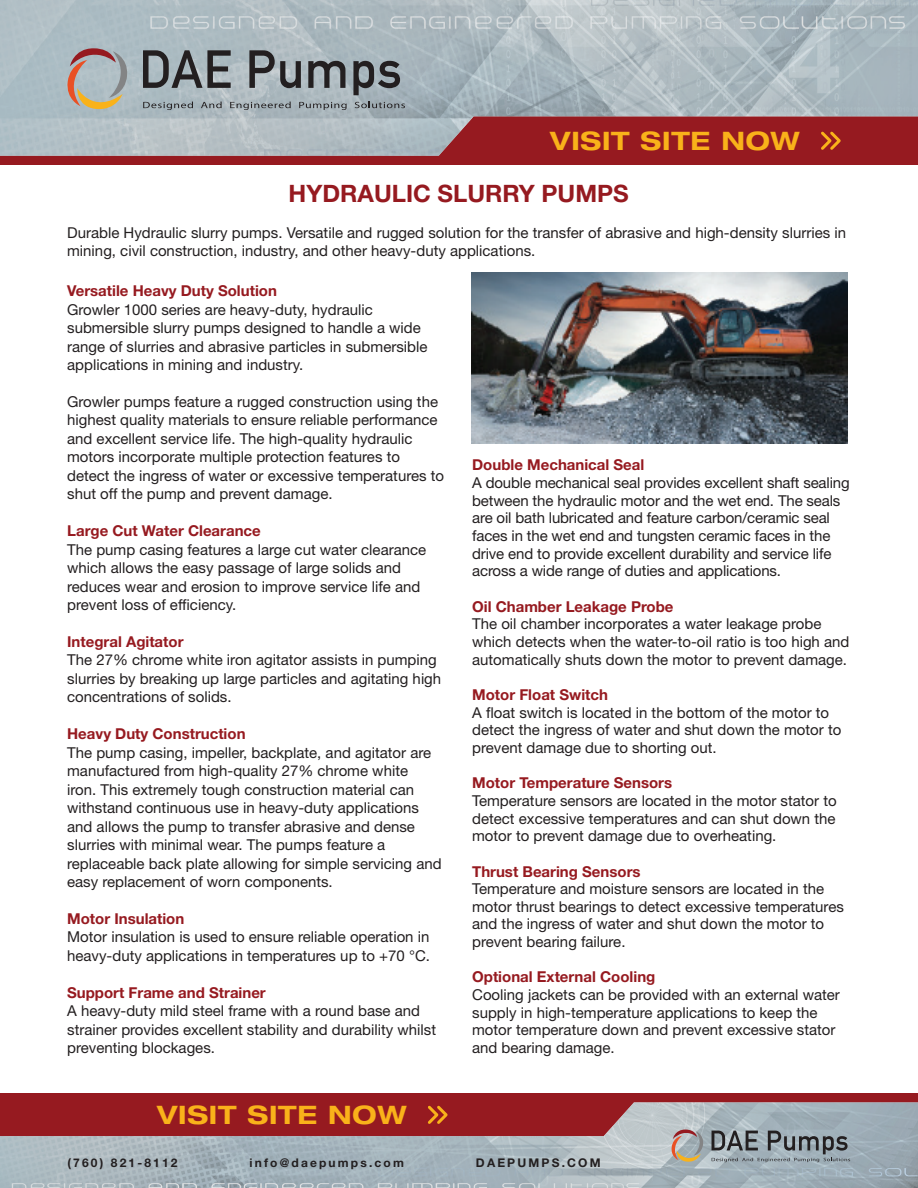
<style>
.page{position:relative;width:918px;height:1188px;background:#fff}
.page>*{position:absolute;margin:0;border:0;box-sizing:border-box;transform-origin:0 0}
.t1{font:700 expanded 25.5px "Helvetica Neue LT Std";letter-spacing:.03em;color:#f9b21a}
.t2{font:700 24px "Helvetica Neue LT Std";color:#961a20}
.t3{font:15px/18.5px "Helvetica Neue LT Std";color:#231f20}
.t4{font:700 15px "Helvetica Neue LT Std";color:#961a20}
.t5{font:700 12px "Helvetica Neue LT Std";letter-spacing:.18em;color:#231f20}
</style>
<div class="page">
<div style="left:0;top:96px;width:918px;height:69px;background:#961a20"></div>
<img style="left:0;top:0;width:918px;height:156px">
<svg style="left:818px;top:129px;width:25px;height:24px"></svg>
<svg style="left:62px;top:43px;width:71px;height:73px;background:#b0aba6"></svg>
<svg style="left:143px;top:50px;width:88px;height:38px;background:#72787c"></svg>
<svg style="left:249px;top:50px;width:52px;height:38px;background:#7a7f83"></svg>
<svg style="left:308px;top:61px;width:37px;height:27px"></svg>
<svg style="left:353px;top:61px;width:47px;height:34px;background:#6a7075"></svg>
<svg style="left:143px;top:102px;width:50px;height:8px"></svg>
<svg style="left:201px;top:102px;width:21px;height:6px"></svg>
<svg style="left:230px;top:102px;width:61px;height:8px"></svg>
<svg style="left:299px;top:102px;width:48px;height:8px"></svg>
<svg style="left:355px;top:102px;width:50px;height:6px"></svg>
<div style="left:0;top:1093px;width:918px;height:70px;background:#961a20"></div>
<img style="left:0;top:1102px;width:918px;height:86px">
<svg style="left:425px;top:1103px;width:25px;height:24px"></svg>
<svg style="left:669px;top:1126px;width:37px;height:39px"></svg>
<svg style="left:712px;top:1131px;width:138px;height:31px;background:#848f95"></svg>
<img style="left:471px;top:273px;width:377px;height:171px">
<h1 class="t1" style="left:550px;top:125px;width:251px">VISIT SITE NOW</h1>
<h2 class="t2" style="left:289px;top:178px;width:342px">HYDRAULIC SLURRY PUMPS</h2>
<p class="t3" style="left:67px;top:223px;width:780px;line-height:18px">Durable Hydraulic slurry pumps. Versatile and rugged solution for the transfer of abrasive and high-density slurries in mining, civil construction, industry, and other heavy-duty applications.</p>
<p class="t4" style="left:67px;top:282px;width:211px">Versatile Heavy Duty Solution</p>
<p class="t3" style="left:67px;top:300px;width:362px">Growler 1000 series are heavy-duty, hydraulic submersible slurry pumps designed to handle a wide range of slurries and abrasive particles in submersible applications in mining and industry.</p>
<p class="t3" style="left:67px;top:392px;width:378px">Growler pumps feature a rugged construction using the highest quality materials to ensure reliable performance and excellent service life. The high-quality hydraulic motors incorporate multiple protection features to detect the ingress of water or excessive temperatures to shut off the pump and prevent damage.</p>
<p class="t4" style="left:67px;top:522px;width:195px">Large Cut Water Clearance</p>
<p class="t3" style="left:67px;top:540px;width:361px">The pump casing features a large cut water clearance which allows the easy passage of large solids and reduces wear and erosion to improve service life and prevent loss of efficiency.</p>
<p class="t4" style="left:67px;top:632px;width:118px">Integral Agitator</p>
<p class="t3" style="left:67px;top:651px;width:376px">The 27% chrome white iron agitator assists in pumping slurries by breaking up large particles and agitating high concentrations of solids.</p>
<p class="t4" style="left:67px;top:725px;width:180px">Heavy Duty Construction</p>
<p class="t3" style="left:67px;top:743px;width:376px">The pump casing, impeller, backplate, and agitator are manufactured from high-quality 27% chrome white<br>iron. This extremely tough construction material can withstand continuous use in heavy-duty applications and allows the pump to transfer abrasive and dense slurries with minimal wear. The pumps feature a replaceable back plate allowing for simple servicing and easy replacement of worn components.</p>
<p class="t4" style="left:67px;top:909px;width:119px">Motor Insulation</p>
<p class="t3" style="left:67px;top:928px;width:364px">Motor insulation is used to ensure reliable operation in heavy-duty applications in temperatures up to +70 °C.</p>
<p class="t4" style="left:67px;top:983px;width:200px">Support Frame and Strainer</p>
<p class="t3" style="left:67px;top:1002px;width:370px">A heavy-duty mild steel frame with a round base and strainer provides excellent stability and durability whilst preventing blockages.</p>
<p class="t4" style="left:472px;top:456px;width:174px">Double Mechanical Seal</p>
<p class="t3" style="left:472px;top:474px;width:379px;line-height:17.7px">A double mechanical seal provides excellent shaft sealing between the hydraulic motor and the wet end. The seals are oil bath lubricated and feature carbon/ceramic seal faces in the wet end and tungsten ceramic faces in the drive end to provide excellent durability and service life across a wide range of duties and applications.</p>
<p class="t4" style="left:472px;top:597px;width:203px">Oil Chamber Leakage Probe</p>
<p class="t3" style="left:472px;top:615px;width:379px;line-height:17.7px">The oil chamber incorporates a water leakage probe which detects when the water-to-oil ratio is too high and automatically shuts down the motor to prevent damage.</p>
<p class="t4" style="left:472px;top:685px;width:137px">Motor Float Switch</p>
<p class="t3" style="left:472px;top:703px;width:371px;line-height:17.7px">A float switch is located in the bottom of the motor to detect the ingress of water and shut down the motor to prevent damage due to shorting out.</p>
<p class="t4" style="left:472px;top:774px;width:202px">Motor Temperature Sensors</p>
<p class="t3" style="left:472px;top:791px;width:366px;line-height:17.7px;text-align:justify">Temperature sensors are located in the motor stator to detect excessive temperatures and can shut down the motor to prevent damage due to overheating.</p>
<p class="t4" style="left:472px;top:862px;width:170px">Thrust Bearing Sensors</p>
<p class="t3" style="left:472px;top:880px;width:373px;line-height:17.7px">Temperature and moisture sensors are located in the motor thrust bearings to detect excessive temperatures and the ingress of water and shut down the motor to prevent bearing failure.</p>
<p class="t4" style="left:472px;top:968px;width:185px">Optional External Cooling</p>
<p class="t3" style="left:472px;top:986px;width:369px;line-height:17.7px">Cooling jackets can be provided with an external water supply in high-temperature applications to keep the motor temperature down and prevent excessive stator and bearing damage.</p>
<h1 class="t1" style="left:157px;top:1099px;width:251px">VISIT SITE NOW</h1>
<p class="t5" style="left:68px;top:1155px;width:112px">(760) 821-8112</p>
<p class="t5" style="left:250px;top:1155px;width:156px">info@daepumps.com</p>
<p class="t5" style="left:476px;top:1155px;width:126px">DAEPUMPS.COM</p>
</div>
